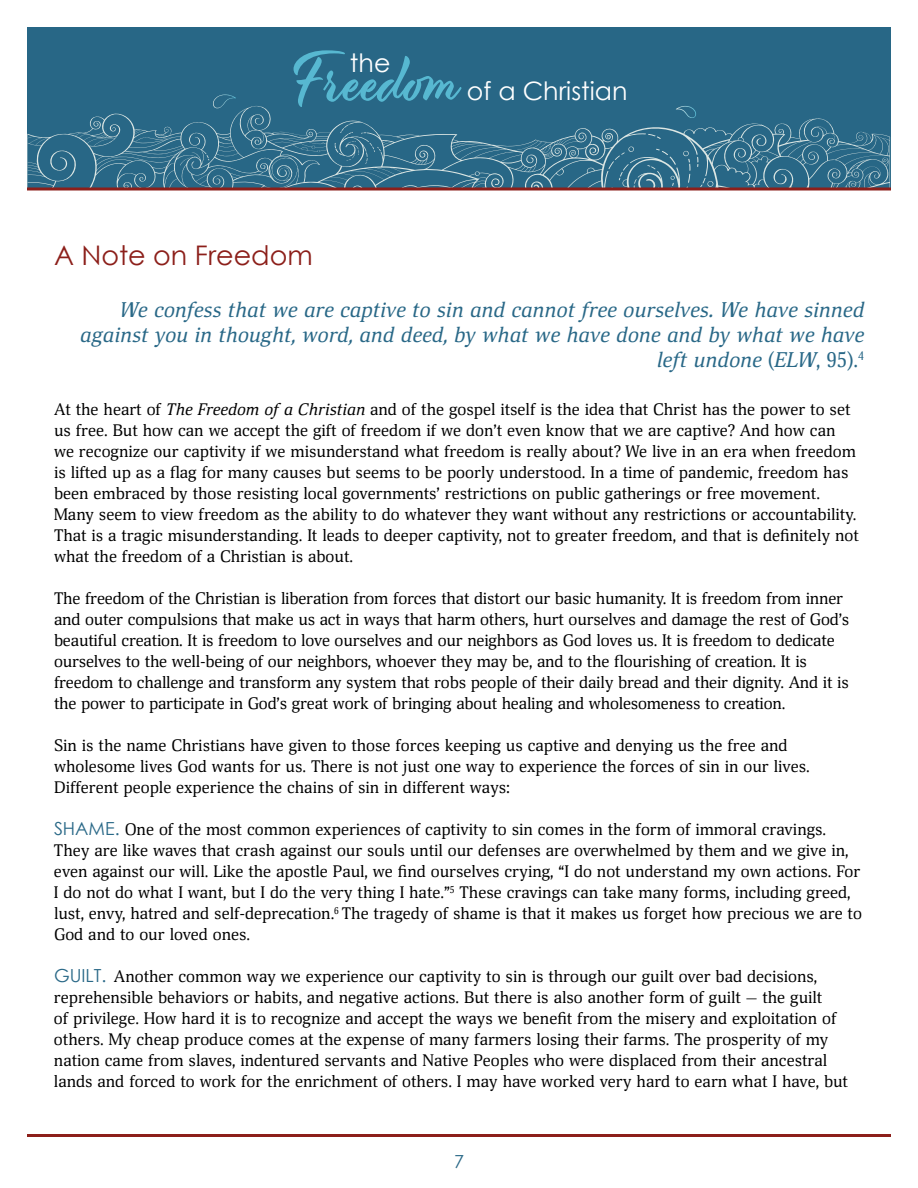
<style>
.page{position:relative;width:918px;height:1188px;background:#fff}
.page>*{position:absolute;margin:0;border:0;box-sizing:border-box;transform-origin:0 0}
.t1{font:63.3px "Modish";color:#57b8d1}
.t2{font:27px "Century Gothic";color:#8c1f1a}
.t3{font:25.35px "Century Gothic";color:#fff}
.t4{font:italic 21px/25.2px "Deca Serif";color:#296887;text-align:right}
.t5{font:18px "Century Gothic";color:#296887}
.t6{font:16.5px/21px "Deca Serif";color:#000}
.s1{font-style:normal}
.s2{font-style:italic}
.s3{font-family:"Century Gothic";font-size:18px;color:#296887}
</style>
<div class="page">
<svg style="left:27px;top:27px;width:864px;height:161px;background:#2e6b89"></svg>
<svg style="left:676px;top:106px;width:21px;height:13px"></svg>
<svg style="left:335px;top:125px;width:46px;height:39px;background:#3a738f"></svg>
<svg style="left:647px;top:149px;width:29px;height:21px"></svg>
<svg style="left:648px;top:134px;width:13px;height:5px"></svg>
<svg style="left:700px;top:178px;width:13px;height:9px"></svg>
<svg style="left:671px;top:176px;width:4px;height:12px"></svg>
<svg style="left:683px;top:151px;width:8px;height:32px"></svg>
<svg style="left:608px;top:147px;width:29px;height:41px"></svg>
<svg style="left:27px;top:94px;width:222px;height:94px;background:#346f8b"></svg>
<hr style="left:27px;top:188px;width:864px;height:2px;background:#8c1f1a">
<hr style="left:27px;top:1134px;width:864px;height:3px;background:#8c1f1a">
<h1 class="t1" style="left:293px;top:41px;width:172px">Freedom</h1>
<h3 class="t3" style="left:350px;top:45px;width:42px">the</h3>
<h3 class="t3" style="left:467px;top:73px;width:162px">of a Christian</h3>
<h2 class="t2" style="left:54px;top:236px;width:260px">A Note on Freedom</h2>
<p class="t4" style="left:80px;top:298px;width:786px">We confess that we are captive to sin and cannot free ourselves. We have sinned against you in thought, word, and deed, by what we have done and by what we have left undone <span class="s1">(</span>ELW<span class="s1">, 95).</span><sup>4</sup></p>
<p class="t6" style="left:54px;top:400px;width:806px">At the heart of <span class="s2">The Freedom of a Christian</span> and of the gospel itself is the idea that Christ has the power to set us free. But how can we accept the gift of freedom if we don’t even know that we are captive? And how can we recognize our captivity if we misunderstand what freedom is really about? We live in an era when freedom is lifted up as a flag for many causes but seems to be poorly understood. In a time of pandemic, freedom has been embraced by those resisting local governments’ restrictions on public gatherings or free movement.<br>Many seem to view freedom as the ability to do whatever they want without any restrictions or accountability.<br>That is a tragic misunderstanding. It leads to deeper captivity, not to greater freedom, and that is definitely not what the freedom of a Christian is about.</p>
<p class="t6" style="left:54px;top:589px;width:797px">The freedom of the Christian is liberation from forces that distort our basic humanity. It is freedom from inner and outer compulsions that make us act in ways that harm others, hurt ourselves and damage the rest of God’s beautiful creation. It is freedom to love ourselves and our neighbors as God loves us. It is freedom to dedicate ourselves to the well-being of our neighbors, whoever they may be, and to the flourishing of creation. It is freedom to challenge and transform any system that robs people of their daily bread and their dignity. And it is the power to participate in God’s great work of bringing about healing and wholesomeness to creation.</p>
<p class="t6" style="left:54px;top:736px;width:757px">Sin is the name Christians have given to those forces keeping us captive and denying us the free and wholesome lives God wants for us. There is not just one way to experience the forces of sin in our lives.<br>Different people experience the chains of sin in different ways:</p>
<p class="t6" style="left:54px;top:820px;width:809px"><span class="s3">SHAME.</span> One of the most common experiences of captivity to sin comes in the form of immoral cravings.<br>They are like waves that crash against our souls until our defenses are overwhelmed by them and we give in, even against our will. Like the apostle Paul, we find ourselves crying, “I do not understand my own actions. For I do not do what I want, but I do the very thing I hate.”<sup>5</sup> These cravings can take many forms, including greed, lust, envy, hatred and self-deprecation.<sup>6</sup> The tragedy of shame is that it makes us forget how precious we are to God and to our loved ones.</p>
<p class="t6" style="left:54px;top:967px;width:796px"><span class="s3">GUILT.</span> Another common way we experience our captivity to sin is through our guilt over bad decisions, reprehensible behaviors or habits, and negative actions. But there is also another form of guilt — the guilt<br>of privilege. How hard it is to recognize and accept the ways we benefit from the misery and exploitation of others. My cheap produce comes at the expense of many farmers losing their farms. The prosperity of my nation came from slaves, indentured servants and Native Peoples who were displaced from their ancestral lands and forced to work for the enrichment of others. I may have worked very hard to earn what I have, but</p>
<p class="t5" style="left:454px;top:1149px;width:11px">7</p>
</div>
